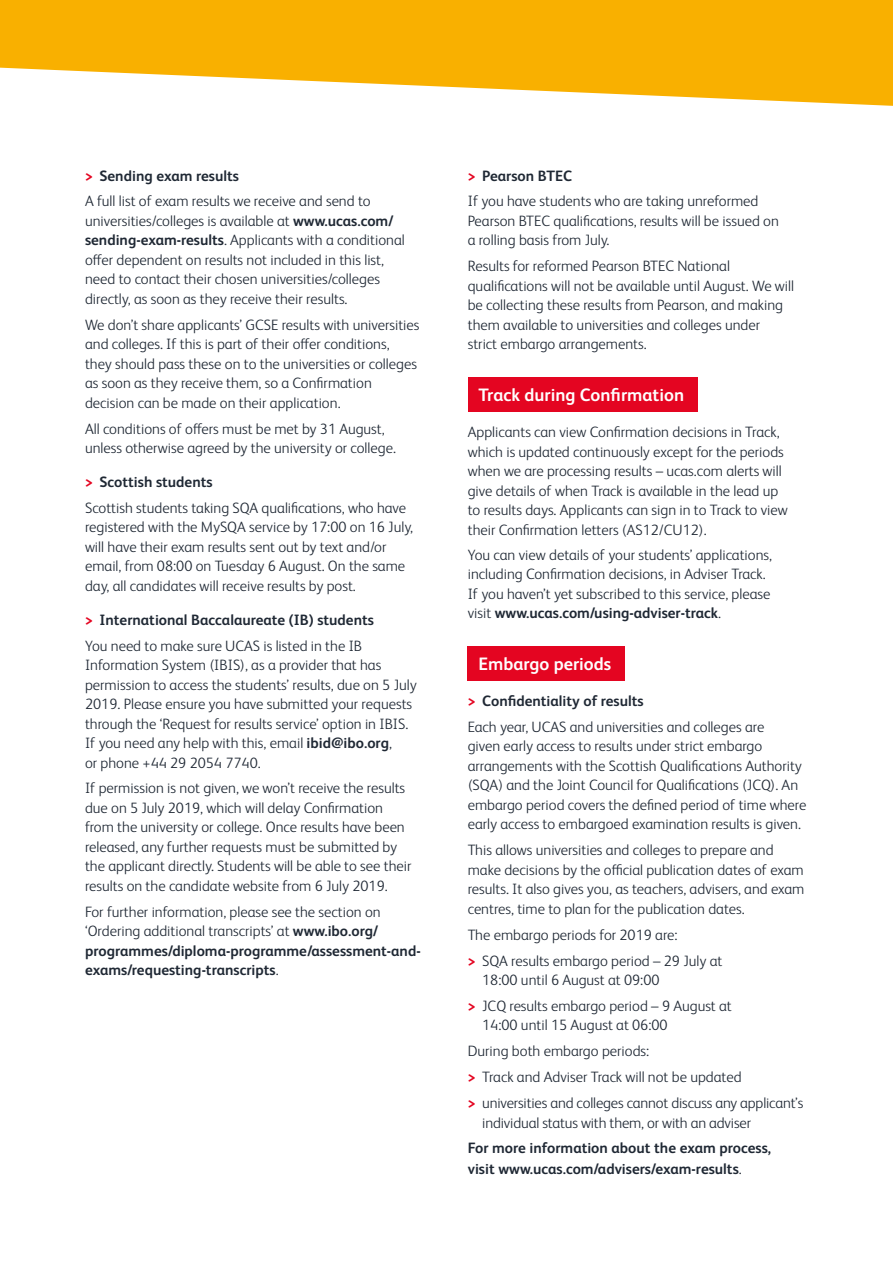
<style>
.page{position:relative;width:893px;height:1263px;background:#fff}
.page>*{position:absolute;margin:0;border:0;box-sizing:border-box;transform-origin:0 0}
.t1{font:700 18px "FS Albert Pro";color:#fff}
.t2{font:300 15px/19.5px "FS Albert Pro";color:#1f2834}
.t3{font:700 15px/19.5px "FS Albert Pro";color:#1f2834}
.s1{font-weight:700;color:#e40521}
.s2{font-weight:700}
.s3{color:#e40521}
.s4{font-weight:300}
</style>
<div class="page">
<div style="left:468px;top:377px;width:229px;height:34px;background:#e40521"></div>
<div style="left:468px;top:646px;width:157px;height:34px;background:#e40521"></div>
<svg style="left:0;top:0;width:893px;height:106px;fill:#f9b000"></svg>
<p class="t2" style="left:85px;top:162px;width:287px;line-height:25.8px"><span class="s1">&gt;</span> <span class="s2">Sending exam results<br></span>A full list of exam results we receive and send to</p>
<p class="t2" style="left:85px;top:210px;width:321px">universities/colleges is available at <span class="s2">www.ucas.com/ sending-exam-results</span>. Applicants with a conditional offer dependent on results not included in this list, need to contact their chosen universities/colleges directly, as soon as they receive their results.</p>
<p class="t2" style="left:85px;top:314px;width:336px">We don’t share applicants’ GCSE results with universities and colleges. If this is part of their offer conditions, they should pass these on to the universities or colleges as soon as they receive them, so a Confirmation decision can be made on their application.</p>
<p class="t2" style="left:85px;top:418px;width:312px">All conditions of offers must be met by 31 August, unless otherwise agreed by the university or college.</p>
<p class="t2" style="left:85px;top:468px;width:323px;line-height:25.8px"><span class="s1">&gt;</span> <span class="s2">Scottish students<br></span>Scottish students taking SQA qualifications, who have</p>
<p class="t2" style="left:85px;top:516px;width:330px">registered with the MySQA service by 17:00 on 16 July, will have their exam results sent out by text and/or email, from 08:00 on Tuesday 6 August. On the same day, all candidates will receive results by post.</p>
<p class="t3" style="left:85px;top:606px;width:290px;line-height:25.8px"><span class="s3">&gt;</span> International Baccalaureate (IB) students<br><span class="s4">You need to make sure UCAS is listed in the IB</span></p>
<p class="t2" style="left:85px;top:654px;width:333px">Information System (IBIS), as a provider that has permission to access the students’ results, due on 5 July 2019. Please ensure you have submitted your requests through the ‘Request for results service’ option in IBIS.<br>If you need any help with this, email <span class="s2">ibid@ibo.org</span>,<br>or phone +44 29 2054 7740.</p>
<p class="t2" style="left:85px;top:777px;width:328px">If permission is not given, we won’t receive the results due on 5 July 2019, which will delay Confirmation from the university or college. Once results have been released, any further requests must be submitted by the applicant directly. Students will be able to see their results on the candidate website from 6 July 2019.</p>
<p class="t3" style="left:85px;top:901px;width:337px"><span class="s4">For further information, please see the section on ‘Ordering additional transcripts’ at</span> www.ibo.org/ programmes/diploma-programme/assessment-and&shy;exams/requesting-transcripts<span class="s4">.</span></p>
<p class="t2" style="left:468px;top:162px;width:292px;line-height:25.8px"><span class="s1">&gt;</span> <span class="s2">Pearson BTEC<br></span>If you have students who are taking unreformed</p>
<p class="t2" style="left:468px;top:210px;width:313px">Pearson BTEC qualifications, results will be issued on a rolling basis from July.</p>
<p class="t2" style="left:468px;top:255px;width:328px">Results for reformed Pearson BTEC National qualifications will not be available until August. We will be collecting these results from Pearson, and making them available to universities and colleges under<br>strict embargo arrangements.</p>
<p class="t1" style="left:478px;top:382px;width:207px">Track during Confirmation</p>
<p class="t2" style="left:468px;top:421px;width:321px">Applicants can view Confirmation decisions in Track, which is updated continuously except for the periods when we are processing results – ucas.com alerts will give details of when Track is available in the lead up to results days. Applicants can sign in to Track to view their Confirmation letters (AS12/CU12).</p>
<p class="t2" style="left:468px;top:544px;width:306px">You can view details of your students’ applications, including Confirmation decisions, in Adviser Track.<br>If you haven’t yet subscribed to this service, please visit <span class="s2">www.ucas.com/using-adviser-track</span>.</p>
<p class="t1" style="left:478px;top:651px;width:134px">Embargo periods</p>
<p class="t2" style="left:468px;top:687px;width:298px;line-height:25.8px"><span class="s1">&gt;</span> <span class="s2">Confidentiality of results<br></span>Each year, UCAS and universities and colleges are</p>
<p class="t2" style="left:468px;top:735px;width:340px">given early access to results under strict embargo arrangements with the Scottish Qualifications Authority (SQA) and the Joint Council for Qualifications (JCQ). An embargo period covers the defined period of time where early access to embargoed examination results is given.</p>
<p class="t2" style="left:468px;top:839px;width:338px">This allows universities and colleges to prepare and make decisions by the official publication dates of exam results. It also gives you, as teachers, advisers, and exam centres, time to plan for the publication dates.</p>
<p class="t2" style="left:468px;top:921px;width:256px;line-height:25.8px">The embargo periods for 2019 are:<br><span class="s1">&gt;</span> SQA results embargo period – 29 July at</p>
<p class="t2" style="left:468px;top:966px;width:266px;line-height:25.8px;text-indent:14px">18:00 until 6 August at 09:00<br><span class="s1">&gt;</span> JCQ results embargo period – 9 August at</p>
<p class="t2" style="left:468px;top:1011px;width:337px;line-height:25.8px;text-indent:14px">14:00 until 15 August at 06:00<br>During both embargo periods:<br><span class="s1">&gt;</span> Track and Adviser Track will not be updated<br><span class="s1">&gt;</span> universities and colleges cannot discuss any applicant’s</p>
<p class="t2" style="left:482px;top:1112px;width:270px">individual status with them, or with an adviser</p>
<p class="t3" style="left:468px;top:1137px;width:305px;line-height:21px">For more information about the exam process, visit www.ucas.com/advisers/exam-results<span class="s4">.</span></p>
</div>
